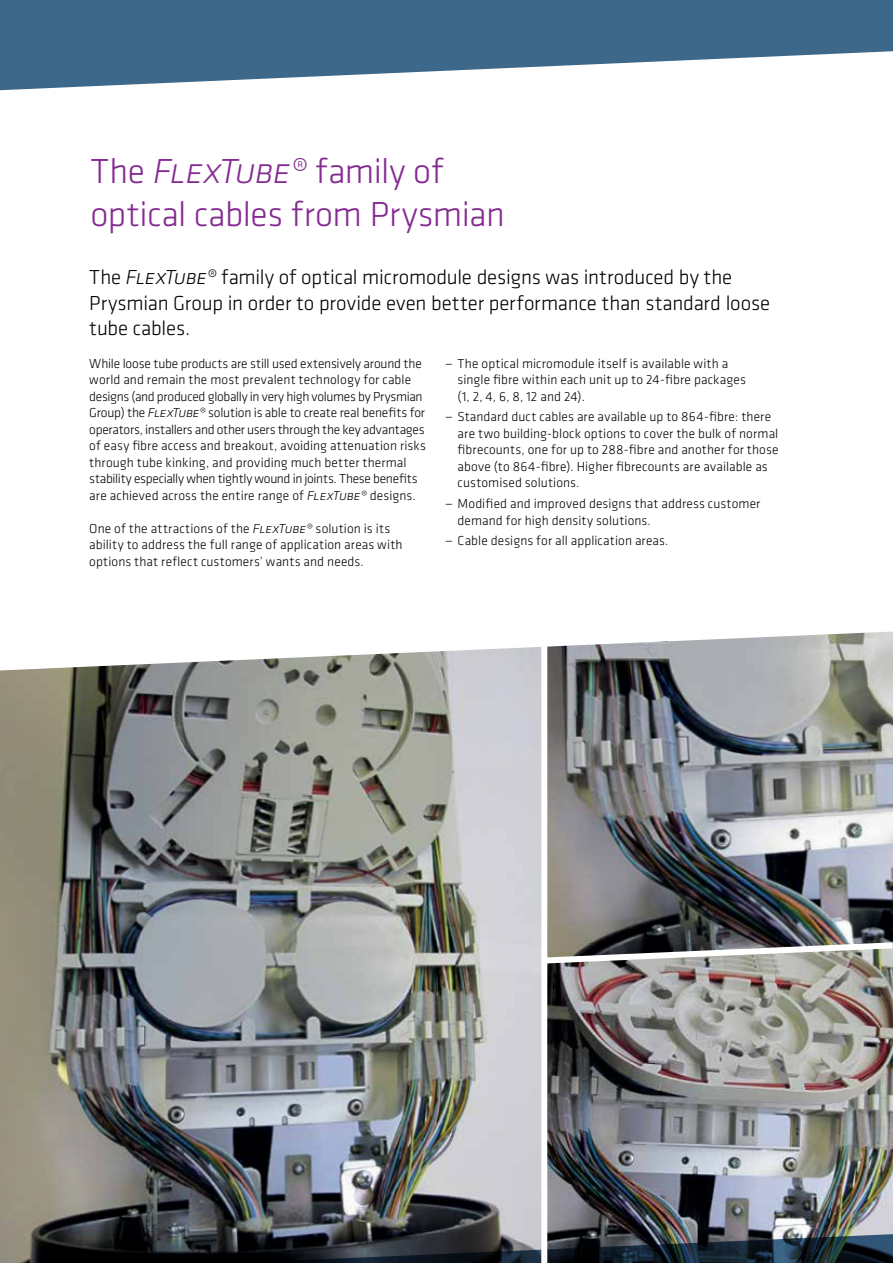
<style>
.page{position:relative;width:893px;height:1263px;background:#fff}
.page>*{position:absolute;margin:0;border:0;box-sizing:border-box;transform-origin:0 0}
.t1{font:300 36px/43.2px "Klavika";letter-spacing:-.01em;color:#842b91}
.t2{font:300 21px/25.2px "Klavika";letter-spacing:-.005em;color:#000}
.t3{font:300 13.5px/16.5px "Klavika";letter-spacing:.005em;color:#000}
.s1{font-style:italic}
</style>
<div class="page">
<svg style="left:0;top:0;width:893px;height:91px;fill:#3d688a"></svg>
<img style="left:547px;top:631px;width:346px;height:308px">
<img style="left:0;top:647px;width:541px;height:616px">
<img style="left:547px;top:967px;width:346px;height:296px">
<img style="left:538px;top:939px;width:355px;height:28px">
<h1 class="t1" style="left:91px;top:149px;width:416px">The <span class="s1">Flextube®</span> family of optical cables from Prysmian</h1>
<h2 class="t2" style="left:89px;top:265px;width:682px">The <span class="s1">Flextube®</span> family of optical micromodule designs was introduced by the<br>Prysmian Group in order to provide even better performance than standard loose tube cables.</h2>
<p class="t3" style="left:89px;top:355px;width:338px">While loose tube products are still used extensively around the world and remain the most prevalent technology for cable designs (and produced globally in very high volumes by Prysmian Group) the <span class="s1">Flextube®</span> solution is able to create real benefits for operators, installers and other users through the key advantages of easy fibre access and breakout, avoiding attenuation risks through tube kinking, and providing much better thermal stability especially when tightly wound in joints. These benefits are achieved across the entire range of <span class="s1">Flextube®</span> designs.</p>
<p class="t3" style="left:89px;top:520px;width:315px">One of the attractions of the <span class="s1">Flextube®</span> solution is its ability to address the full range of application areas with options that reflect customers’ wants and needs.</p>
<p class="t3" style="left:458px;top:355px;width:290px;text-indent:-13px">— The optical micromodule itself is available with a single fibre within each unit up to 24-fibre packages (1, 2, 4, 6, 8, 12 and 24).</p>
<p class="t3" style="left:458px;top:409px;width:323px;text-indent:-13px">— Standard duct cables are available up to 864-fibre: there are two building-block options to cover the bulk of normal fibrecounts, one for up to 288-fibre and another for those above (to 864-fibre). Higher fibrecounts are available as customised solutions.</p>
<p class="t3" style="left:458px;top:495px;width:304px;text-indent:-13px">— Modified and improved designs that address customer demand for high density solutions.</p>
<p class="t3" style="left:445px;top:533px;width:225px">— Cable designs for all application areas.</p>
</div>
